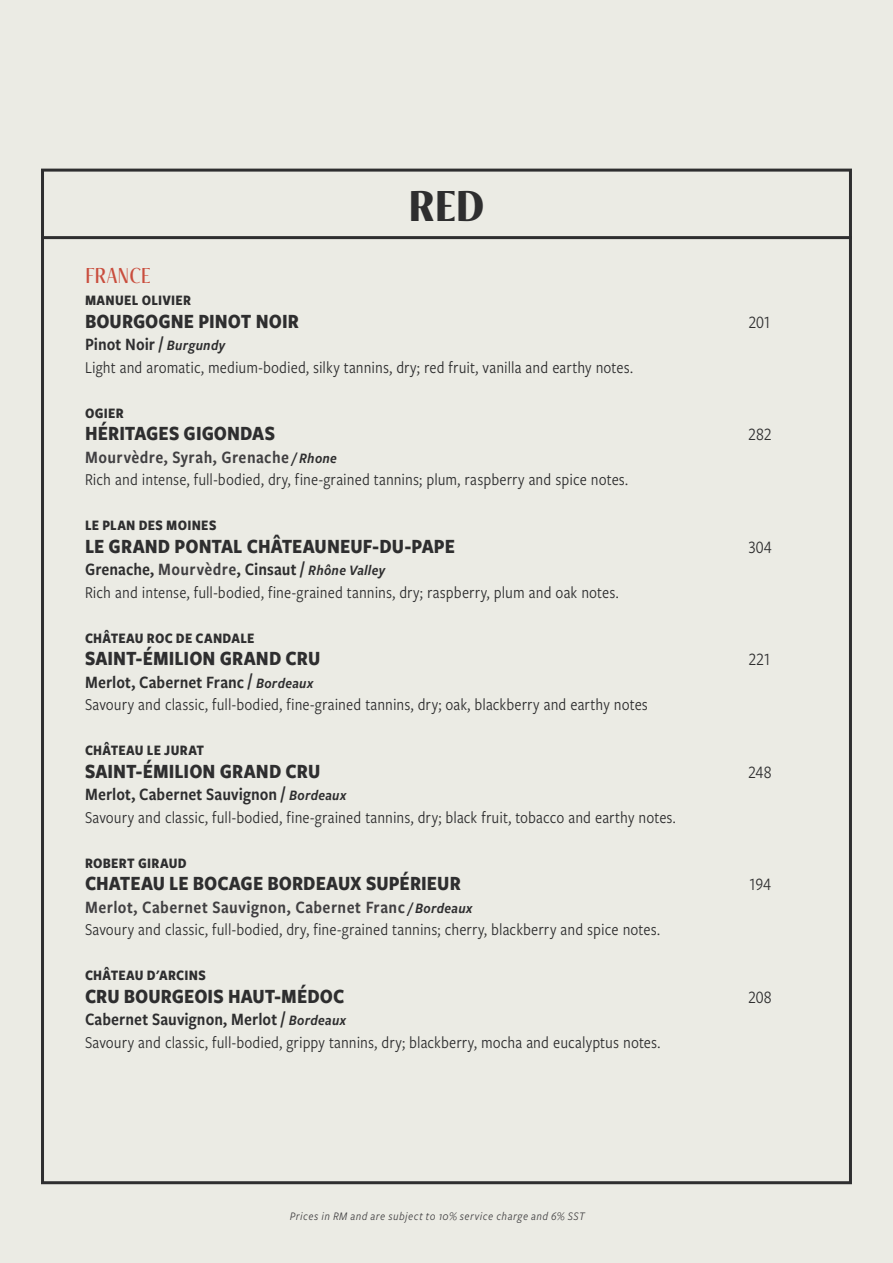
<style>
.page{position:relative;width:893px;height:1263px;background:#ebebe4}
.page>*{position:absolute;margin:0;border:0;box-sizing:border-box;transform-origin:0 0}
.t1{font:700 48px "Freight Neo Cnd Pro";color:#2e2e2f}
.t2{font:24px "Freight Neo Cnd Pro";letter-spacing:-.01em;color:#c94d3d}
.t3{font:700 21px "Freight Sans Cnd Pro";letter-spacing:.005em;color:#2e2e2f}
.t4{font:18px "Freight Sans Cnd Pro Semi";letter-spacing:.005em;color:#2e2e2f}
.t5{font:18px "Freight Sans Cnd Pro Semi";letter-spacing:.025em;color:#414042}
.t6{font:18px "Freight Sans Cnd Pro";letter-spacing:-.005em;color:#2e2e2f}
.t7{font:17.25px "Freight Sans Cnd Pro";letter-spacing:.005em;color:#2e2e2f}
.t8{font:700 15px "Freight Sans Cnd Pro";letter-spacing:.02em;color:#2e2e2f}
.t9{font:italic 12px "Freight Sans Cnd Pro";letter-spacing:.035em;color:#414042}
.s1{font-style:italic;font-size:15px}
.s2{font-style:italic;font-size:15px;color:#2e2e2f}
.s3{color:#414042}
</style>
<div class="page">
<hr style="left:43px;top:236px;width:807px;height:3px;background:#2e2e2f">
<h1 class="t1" style="left:408px;top:177px;width:78px">RED</h1>
<h2 class="t2" style="left:85px;top:260px;width:68px">FRANCE</h2>
<p class="t8" style="left:85px;top:290px;width:108px">MANUEL OLIVIER</p>
<p class="t3" style="left:85px;top:306px;width:215px">BOURGOGNE PINOT NOIR</p>
<p class="t4" style="left:85px;top:332px;width:142px">Pinot Noir / <span class="s1">Burgundy</span></p>
<p class="t7" style="left:85px;top:355px;width:549px">Light and aromatic, medium-bodied, silky tannins, dry; red fruit, vanilla and earthy notes.</p>
<p class="t8" style="left:85px;top:402px;width:40px">OGIER</p>
<p class="t3" style="left:85px;top:419px;width:192px">HÉRITAGES GIGONDAS</p>
<p class="t5" style="left:85px;top:444px;width:253px">Mourvèdre, Syrah, Grenache <span class="s2">/ Rhone</span></p>
<p class="t7" style="left:85px;top:468px;width:545px">Rich and intense, full-bodied, dry, fine-grained tannins; plum, raspberry and spice notes.</p>
<p class="t8" style="left:85px;top:515px;width:133px">LE PLAN DES MOINES</p>
<p class="t3" style="left:85px;top:531px;width:371px">LE GRAND PONTAL CHÂTEAUNEUF-DU-PAPE</p>
<p class="t4" style="left:85px;top:557px;width:302px">Grenache, <span class="s3">Mourvèdre</span>, Cinsaut / <span class="s1">Rhône Valley</span></p>
<p class="t7" style="left:85px;top:580px;width:535px">Rich and intense, full-bodied, fine-grained tannins, dry; raspberry, plum and oak notes.</p>
<p class="t8" style="left:85px;top:627px;width:171px">CHÂTEAU ROC DE CANDALE</p>
<p class="t3" style="left:85px;top:644px;width:237px">SAINT-ÉMILION GRAND CRU</p>
<p class="t4" style="left:85px;top:669px;width:230px">Merlot, Cabernet Franc / <span class="s1">Bordeaux</span></p>
<p class="t7" style="left:85px;top:693px;width:564px">Savoury and classic, full-bodied, fine-grained tannins, dry; oak, blackberry and earthy notes</p>
<p class="t8" style="left:85px;top:740px;width:121px">CHÂTEAU LE JURAT</p>
<p class="t3" style="left:85px;top:756px;width:237px">SAINT-ÉMILION GRAND CRU</p>
<p class="t4" style="left:85px;top:782px;width:263px">Merlot, Cabernet Sauvignon / <span class="s1">Bordeaux</span></p>
<p class="t7" style="left:85px;top:805px;width:592px">Savoury and classic, full-bodied, fine-grained tannins, dry; black fruit, tobacco and earthy notes.</p>
<p class="t8" style="left:85px;top:852px;width:103px">ROBERT GIRAUD</p>
<p class="t3" style="left:85px;top:869px;width:377px">CHATEAU LE BOCAGE BORDEAUX SUPÉRIEUR</p>
<p class="t5" style="left:85px;top:894px;width:389px">Merlot, Cabernet Sauvignon, Cabernet Franc <span class="s2">/ Bordeaux</span></p>
<p class="t7" style="left:85px;top:918px;width:576px">Savoury and classic, full-bodied, dry, fine-grained tannins; cherry, blackberry and spice notes.</p>
<p class="t8" style="left:85px;top:965px;width:122px">CHÂTEAU D'ARCINS</p>
<p class="t3" style="left:85px;top:981px;width:261px">CRU BOURGEOIS HAUT-MÉDOC</p>
<p class="t4" style="left:85px;top:1007px;width:262px">Cabernet Sauvignon, Merlot / <span class="s1">Bordeaux</span></p>
<p class="t7" style="left:85px;top:1030px;width:577px">Savoury and classic, full-bodied, grippy tannins, dry; blackberry, mocha and eucalyptus notes.</p>
<p class="t9" style="left:290px;top:1209px;width:296px">Prices in RM and are subject to 10% service charge and 6% SST</p>
<p class="t6" style="left:748px;top:310px;width:25px">201</p>
<p class="t6" style="left:748px;top:422px;width:25px">282</p>
<p class="t6" style="left:748px;top:535px;width:25px">304</p>
<p class="t6" style="left:748px;top:647px;width:25px">221</p>
<p class="t6" style="left:748px;top:760px;width:25px">248</p>
<p class="t6" style="left:749px;top:872px;width:24px">194</p>
<p class="t6" style="left:748px;top:985px;width:25px">208</p>
</div>
